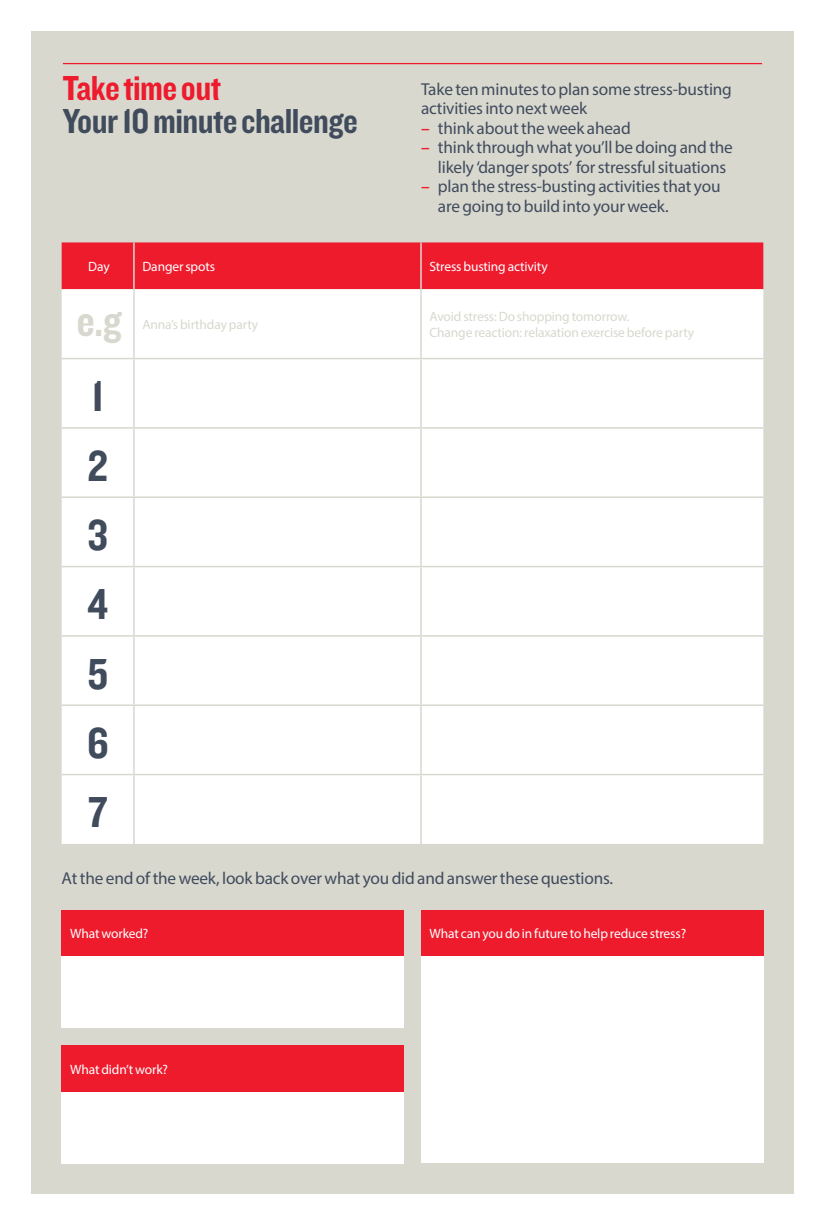
<style>
.page{position:relative;width:825px;height:1225px;background:#fff}
.page>*{position:absolute;margin:0;border:0;box-sizing:border-box;transform-origin:0 0}
.t1{font:45px "Knockout 50 Welterweight";color:#404b5c}
.t2{font:45px "Knockout 50 Welterweight";color:#d8d8cf}
.t3{font:36px/32.2px "Knockout 50 Welterweight";letter-spacing:-.015em;color:#404b5c}
.t4{font:17.25px/19.5px "Myriad Pro";letter-spacing:-.01em;color:#404b5c}
.t5{font:13.5px "Myriad Pro";letter-spacing:-.01em;color:#fff}
.t6{font:13.5px/16.5px "Myriad Pro";letter-spacing:-.01em;color:#d8d8cf}
.s1{color:#ee1b2d}
.s2{font-weight:600;color:#ee1b2d}
</style>
<div class="page">
<div style="left:31px;top:31px;width:762px;height:1162px;background:#d8d8cf"></div>
<hr style="left:63px;top:63px;width:699px;height:1px;background:#ee1b2d">
<div style="left:62px;top:242px;width:701px;height:47px;background:#ee1b2d"></div>
<div style="left:62px;top:289px;width:701px;height:555px;background:#fff"></div>
<hr style="left:133px;top:242px;width:2px;height:47px;background:#d8d8cf">
<hr style="left:420px;top:242px;width:2px;height:47px;background:#d8d8cf">
<hr style="left:133px;top:289px;width:2px;height:69px;background:#d8d8cf">
<hr style="left:420px;top:289px;width:2px;height:69px;background:#d8d8cf">
<hr style="left:62px;top:358px;width:72px;height:1px;background:#d8d8cf">
<hr style="left:134px;top:358px;width:287px;height:1px;background:#d8d8cf">
<hr style="left:133px;top:359px;width:2px;height:68px;background:#d8d8cf">
<hr style="left:421px;top:358px;width:342px;height:1px;background:#d8d8cf">
<hr style="left:420px;top:359px;width:2px;height:68px;background:#d8d8cf">
<hr style="left:62px;top:427px;width:72px;height:1px;background:#d8d8cf">
<hr style="left:134px;top:427px;width:287px;height:1px;background:#d8d8cf">
<hr style="left:133px;top:428px;width:2px;height:68px;background:#d8d8cf">
<hr style="left:421px;top:427px;width:342px;height:1px;background:#d8d8cf">
<hr style="left:420px;top:428px;width:2px;height:68px;background:#d8d8cf">
<hr style="left:62px;top:496px;width:72px;height:2px;background:#d8d8cf">
<hr style="left:134px;top:496px;width:287px;height:2px;background:#d8d8cf">
<hr style="left:133px;top:498px;width:2px;height:68px;background:#d8d8cf">
<hr style="left:421px;top:496px;width:342px;height:2px;background:#d8d8cf">
<hr style="left:420px;top:498px;width:2px;height:68px;background:#d8d8cf">
<hr style="left:62px;top:566px;width:72px;height:1px;background:#d8d8cf">
<hr style="left:134px;top:566px;width:287px;height:1px;background:#d8d8cf">
<hr style="left:133px;top:567px;width:2px;height:68px;background:#d8d8cf">
<hr style="left:421px;top:566px;width:342px;height:1px;background:#d8d8cf">
<hr style="left:420px;top:567px;width:2px;height:68px;background:#d8d8cf">
<hr style="left:62px;top:635px;width:72px;height:1px;background:#d8d8cf">
<hr style="left:134px;top:635px;width:287px;height:1px;background:#d8d8cf">
<hr style="left:133px;top:636px;width:2px;height:68px;background:#d8d8cf">
<hr style="left:421px;top:635px;width:342px;height:1px;background:#d8d8cf">
<hr style="left:420px;top:636px;width:2px;height:68px;background:#d8d8cf">
<hr style="left:62px;top:704px;width:72px;height:2px;background:#d8d8cf">
<hr style="left:134px;top:704px;width:287px;height:2px;background:#d8d8cf">
<hr style="left:133px;top:706px;width:2px;height:68px;background:#d8d8cf">
<hr style="left:421px;top:704px;width:342px;height:2px;background:#d8d8cf">
<hr style="left:420px;top:706px;width:2px;height:68px;background:#d8d8cf">
<hr style="left:62px;top:774px;width:72px;height:1px;background:#d8d8cf">
<hr style="left:134px;top:774px;width:287px;height:1px;background:#d8d8cf">
<hr style="left:133px;top:775px;width:2px;height:69px;background:#d8d8cf">
<hr style="left:421px;top:774px;width:342px;height:1px;background:#d8d8cf">
<hr style="left:420px;top:775px;width:2px;height:69px;background:#d8d8cf">
<div style="left:62px;top:909px;width:342px;height:47px;background:#ee1b2d"></div>
<div style="left:62px;top:956px;width:342px;height:72px;background:#fff"></div>
<div style="left:421px;top:909px;width:342px;height:47px;background:#ee1b2d"></div>
<div style="left:421px;top:956px;width:342px;height:207px;background:#fff"></div>
<div style="left:62px;top:1045px;width:342px;height:46px;background:#ee1b2d"></div>
<div style="left:62px;top:1091px;width:342px;height:72px;background:#fff"></div>
<p class="t3" style="left:63px;top:71px;width:296px"><span class="s1">Take time out<br></span>Your 10 minute challenge</p>
<p class="t4" style="left:421px;top:79px;width:312px">Take ten minutes to plan some stress-busting activities into next week</p>
<p class="t4" style="left:421px;top:118px;width:211px"><span class="s2">–</span> think about the week ahead</p>
<p class="t4" style="left:421px;top:137px;width:313px;text-align:center"><span class="s2">–</span> think through what you’ll be doing and the likely ‘danger spots’ for stressful situations</p>
<p class="t4" style="left:438px;top:176px;width:284px;text-indent:-17px"><span class="s2">–</span> plan the stress-busting activities that you are going to build into your week.</p>
<p class="t5" style="left:88px;top:258px;width:23px">Day</p>
<p class="t5" style="left:142px;top:258px;width:74px">Danger spots</p>
<p class="t5" style="left:429px;top:258px;width:120px">Stress busting activity</p>
<p class="t2" style="left:76px;top:292px;width:47px">e.g</p>
<p class="t6" style="left:142px;top:316px;width:117px">Anna’s birthday party</p>
<p class="t6" style="left:429px;top:308px;width:266px">Avoid stress: Do shopping tomorrow.<br>Change reaction: relaxation exercise before party</p>
<p class="t1" style="left:91px;top:366px;width:14px">1</p>
<p class="t1" style="left:87px;top:436px;width:22px">2</p>
<p class="t1" style="left:88px;top:505px;width:22px">3</p>
<p class="t1" style="left:88px;top:574px;width:22px">4</p>
<p class="t1" style="left:87px;top:644px;width:22px">5</p>
<p class="t1" style="left:87px;top:713px;width:23px">6</p>
<p class="t1" style="left:88px;top:782px;width:21px">7</p>
<p class="t4" style="left:62px;top:868px;width:553px">At the end of the week, look back over what you did and answer these questions.</p>
<p class="t5" style="left:70px;top:925px;width:80px">What worked?</p>
<p class="t5" style="left:429px;top:925px;width:258px">What can you do in future to help reduce stress?</p>
<p class="t5" style="left:70px;top:1060px;width:99px">What didn’t work?</p>
</div>
